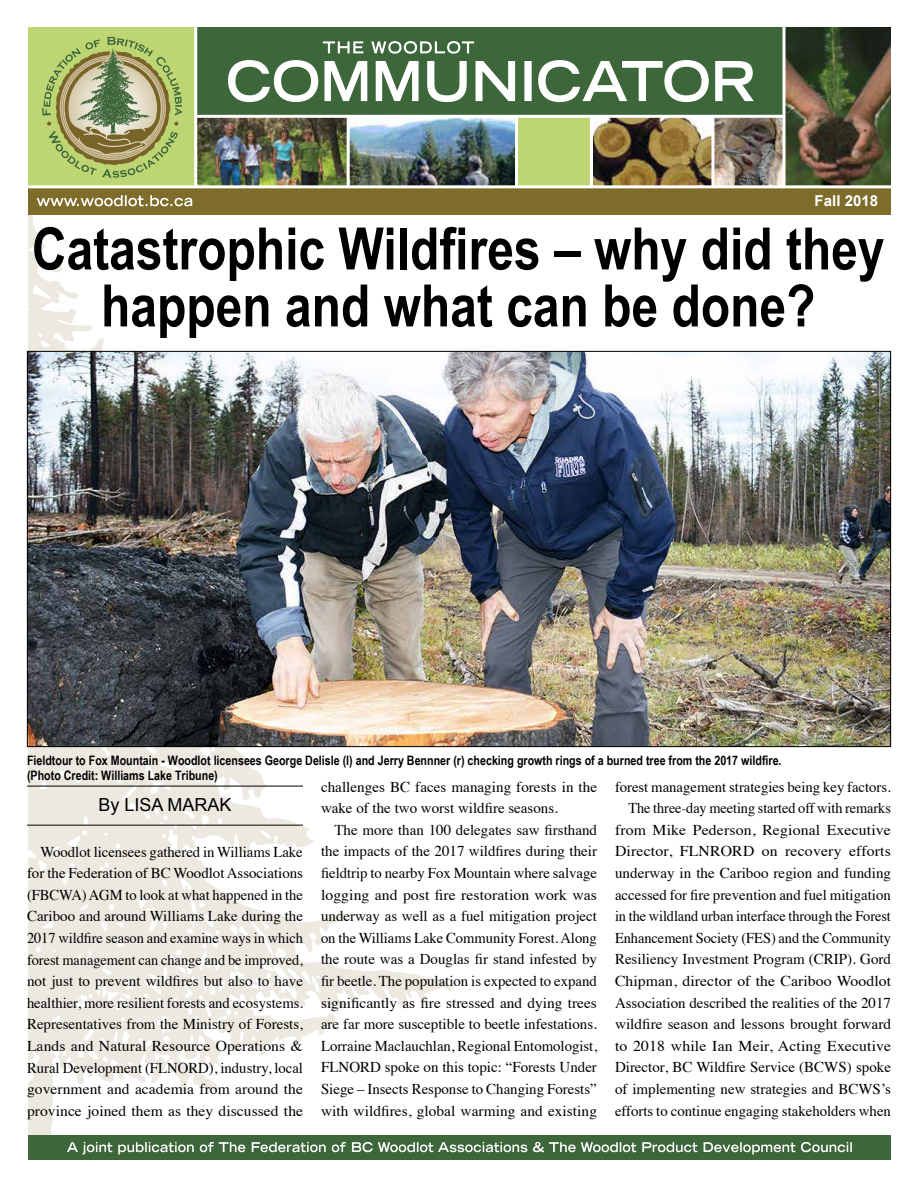
<style>
.page{position:relative;width:918px;height:1188px;background:#fff}
.page>*{position:absolute;margin:0;border:0;box-sizing:border-box;transform-origin:0 0}
.t1{font:700 58.5px/57px "Arial Narrow";color:#000;text-align:center}
.t2{font:18px "Arial";color:#000}
.t3{font:15px/21.6px "Times";color:#000;text-align:justify}
.t4{font:700 15px "Arial";color:#fff}
.t5{font:700 13.05px/15.6px "Arial Narrow";color:#000}
</style>
<div class="page">
<svg style="left:315px;top:912px;width:138px;height:123px"></svg>
<svg style="left:28px;top:747px;width:287px;height:388px;fill:#ece9e0"></svg>
<svg style="left:28px;top:214px;width:149px;height:137px"></svg>
<img style="left:714px;top:118px;width:69px;height:67px">
<img style="left:593px;top:118px;width:118px;height:67px">
<img style="left:197px;top:118px;width:318px;height:67px">
<div style="left:517px;top:117px;width:75px;height:71px;background:#bdd673"></div>
<div style="left:195px;top:28px;width:589px;height:89px;background:#3d673a"></div>
<div style="left:28px;top:188px;width:863px;height:26px;background:#7e6c2a"></div>
<svg style="left:37px;top:195px;width:155px;height:11px"></svg>
<div style="left:28px;top:1135px;width:863px;height:25px;background:#3d673a"></div>
<svg style="left:67px;top:1142px;width:785px;height:12px"></svg>
<div style="left:28px;top:28px;width:168px;height:160px;background:#bdd673"></div>
<svg style="left:42px;top:37px;width:140px;height:141px"></svg>
<svg style="left:228px;top:60px;width:526px;height:42px"></svg>
<svg style="left:323px;top:41px;width:151px;height:13px"></svg>
<img style="left:786px;top:28px;width:105px;height:157px">
<hr style="left:194px;top:28px;width:3px;height:160px;background:#fff">
<hr style="left:783px;top:28px;width:3px;height:160px;background:#fff">
<hr style="left:590px;top:116px;width:3px;height:72px;background:#fff">
<hr style="left:515px;top:116px;width:3px;height:72px;background:#fff">
<hr style="left:347px;top:116px;width:3px;height:72px;background:#fff">
<hr style="left:196px;top:115px;width:589px;height:3px;background:#fff">
<hr style="left:28px;top:185px;width:863px;height:3px;background:#fff">
<hr style="left:27px;top:786px;width:276px;height:1px;background:#000">
<hr style="left:27px;top:825px;width:276px;height:1px;background:#000">
<img style="left:29px;top:353px;width:860px;height:392px">
<p class="t4" style="left:815px;top:191px;width:65px">Fall 2018</p>
<h1 class="t1" style="left:32px;top:217px;width:854px">Catastrophic Wildfires – why did they happen and what can be done?</h1>
<p class="t5" style="left:27px;top:752px;width:756px">Fieldtour to Fox Mountain - Woodlot licensees George Delisle (l) and Jerry Bennner (r) checking growth rings of a burned tree from the 2017 wildfire. (Photo Credit: Williams Lake Tribune)</p>
<p class="t3" style="left:615px;top:775px;width:278px;text-align:right">forest management strategies being key factors.<br>The three-day meeting started off with remarks from Mike Pederson, Regional Executive Director, FLNRORD on recovery efforts underway in the Cariboo region and funding accessed for fire prevention and fuel mitigation in the wildland urban interface through the Forest Enhancement Society (FES) and the Community Resiliency Investment Program (CRIP). Gord Chipman, director of the Cariboo Woodlot Association described the realities of the 2017 wildfire season and lessons brought forward to 2018 while Ian Meir, Acting Executive Director, BC Wildfire Service (BCWS) spoke of implementing new strategies and BCWS’s efforts to continue engaging stakeholders when</p>
<p class="t3" style="left:321px;top:775px;width:278px">challenges BC faces managing forests in the wake of the two worst wildfire seasons.</p>
<p class="t3" style="left:321px;top:818px;width:278px;text-indent:14px">The more than 100 delegates saw firsthand the impacts of the 2017 wildfires during their fieldtrip to nearby Fox Mountain where salvage logging and post fire restoration work was underway as well as a fuel mitigation project on the Williams Lake Community Forest. Along the route was a Douglas fir stand infested by fir beetle. The population is expected to expand significantly as fire stressed and dying trees are far more susceptible to beetle infestations.<br>Lorraine Maclauchlan, Regional Entomologist, FLNORD spoke on this topic: “Forests Under Siege – Insects Response to Changing Forests” with wildfires, global warming and existing</p>
<p class="t2" style="left:98px;top:793px;width:135px">By LISA MARAK</p>
<p class="t3" style="left:27px;top:840px;width:278px;text-indent:14px">Woodlot licensees gathered in Williams Lake for the Federation of BC Woodlot Associations (FBCWA) AGM to look at what happened in the Cariboo and around Williams Lake during the 2017 wildfire season and examine ways in which forest management can change and be improved, not just to prevent wildfires but also to have healthier, more resilient forests and ecosystems.<br>Representatives from the Ministry of Forests, Lands and Natural Resource Operations &amp; Rural Development (FLNORD), industry, local government and academia from around the province joined them as they discussed the</p>
</div>
